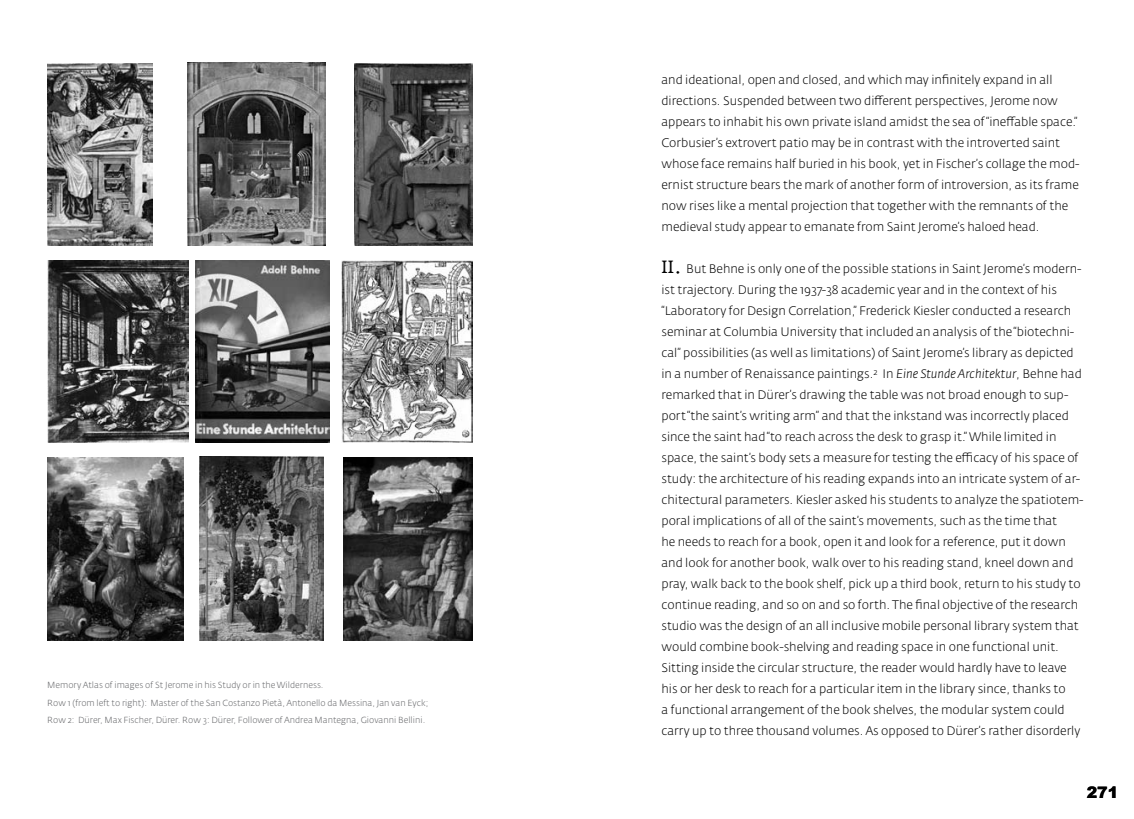
<style>
.page{position:relative;width:1134px;height:819px;background:#fff}
.page>*{position:absolute;margin:0;border:0;box-sizing:border-box;transform-origin:0 0}
.t1{font:900 15.75px "Arial";color:#000}
.t2{font:300 12.25px/21px "Fedra Sans Alt Std";color:#000}
.t3{font:300 8.75px/17.5px "Fedra Sans Alt Std";color:#636467}
.s1{font-family:"Fedra Serif A Std";font-weight:400;font-size:17.5px}
.s2{font-style:italic}
</style>
<div class="page">
<img style="left:200px;top:457px;width:124px;height:184px">
<img style="left:343px;top:458px;width:129px;height:182px">
<img style="left:47px;top:63px;width:105px;height:183px">
<img style="left:47px;top:260px;width:142px;height:183px">
<img style="left:47px;top:458px;width:136px;height:182px">
<img style="left:341px;top:260px;width:131px;height:183px">
<img style="left:188px;top:63px;width:137px;height:183px">
<img style="left:354px;top:63px;width:118px;height:183px">
<img style="left:196px;top:260px;width:133px;height:183px">
<p class="t3" style="left:47px;top:677px;width:383px">Memory Atlas of images of St Jerome in his Study or in the Wilderness.<br>Row 1 (from left to right): Master of the San Costanzo Pietà, Antonello da Messina, Jan van Eyck;<br>Row 2: Dürer, Max Fischer, Dürer. Row 3: Dürer, Follower of Andrea Mantegna, Giovanni Bellini.</p>
<p class="t2" style="left:662px;top:69px;width:420px">and ideational, open and closed, and which may infinitely expand in all directions. Suspended between two different perspectives, Jerome now appears to inhabit his own private island amidst the sea of “ineffable space.” Corbusier’s extrovert patio may be in contrast with the introverted saint whose face remains half buried in his book, yet in Fischer’s collage the mod&shy;ernist structure bears the mark of another form of introversion, as its frame now rises like a mental projection that together with the remnants of the medieval study appear to emanate from Saint Jerome’s haloed head.</p>
<p class="t2" style="left:661px;top:258px;width:424px"><span class="s1">II.</span> But Behne is only one of the possible stations in Saint Jerome’s modern&shy;ist trajectory. During the 1937-38 academic year and in the context of his “Laboratory for Design Correlation,” Frederick Kiesler conducted a research seminar at Columbia University that included an analysis of the “biotechni&shy;cal” possibilities (as well as limitations) of Saint Jerome’s library as depicted in a number of Renaissance paintings.<sup>2</sup> In <span class="s2">Eine Stunde Architektur</span>, Behne had remarked that in Dürer’s drawing the table was not broad enough to sup&shy;port “the saint’s writing arm” and that the inkstand was incorrectly placed since the saint had “to reach across the desk to grasp it.” While limited in space, the saint’s body sets a measure for testing the efficacy of his space of study: the architecture of his reading expands into an intricate system of ar&shy;chitectural parameters. Kiesler asked his students to analyze the spatiotem&shy;poral implications of all of the saint’s movements, such as the time that<br>he needs to reach for a book, open it and look for a reference, put it down and look for another book, walk over to his reading stand, kneel down and pray, walk back to the book shelf, pick up a third book, return to his study to continue reading, and so on and so forth. The final objective of the research studio was the design of an all inclusive mobile personal library system that would combine book-shelving and reading space in one functional unit.<br>Sitting inside the circular structure, the reader would hardly have to leave his or her desk to reach for a particular item in the library since, thanks to<br>a functional arrangement of the book shelves, the modular system could carry up to three thousand volumes. As opposed to Dürer’s rather disorderly</p>
<p class="t1" style="left:1087px;top:781px;width:33px">271</p>
</div>
